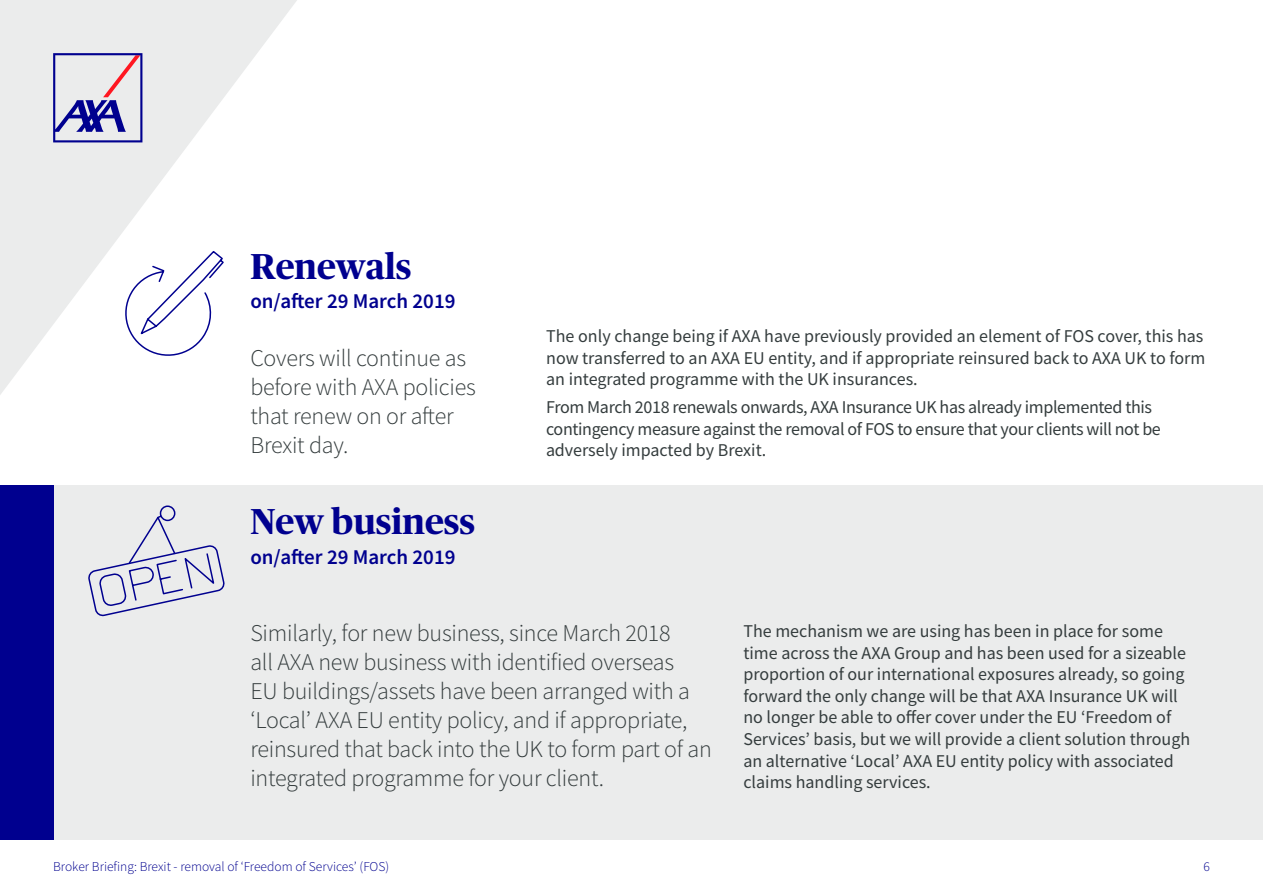
<style>
.page{position:relative;width:1263px;height:893px;background:#fff}
.page>*{position:absolute;margin:0;border:0;box-sizing:border-box;transform-origin:0 0}
._1_-_A4_-_TITLE_-_Pa{font:700 36px "Publico Headline";color:#00008f}
._2_-_A4_-_INTRO{font:300 24px/28.8px "Source Sans Pro";letter-spacing:-.01em;color:#343c3d}
._3_-_A4_-_SUB-HEADER{font:600 21px "Source Sans Pro";color:#00008f}
._4_-_A4_-_COPY_-_11p{font:18px/21.6px "Source Sans Pro";color:#343c3d}
._4_-_A4_-_COPY_-_11p-2{font:18px/21.6px "Source Sans Pro";letter-spacing:-.02em;color:#343c3d}
.t1{font:300 13.5px "Source Sans Pro";color:#00008f}
</style>
<div class="page">
<svg style="left:0;top:0;width:297px;height:395px;fill:#ebecec"></svg>
<div style="left:53px;top:486px;width:1210px;height:354px;background:#ebecec"></div>
<div style="left:0;top:486px;width:53px;height:354px;background:#00008f"></div>
<svg style="left:53px;top:53px;width:89px;height:89px;background:#b8b3d2"></svg>
<svg style="left:118px;top:249px;width:107px;height:114px"></svg>
<svg style="left:88px;top:505px;width:137px;height:112px"></svg>
<p class="_1_-_A4_-_TITLE_-_Pa" style="left:250px;top:240px;width:163px">Renewals</p>
<p class="_3_-_A4_-_SUB-HEADER" style="left:250px;top:287px;width:207px">on/after 29 March 2019</p>
<p class="_2_-_A4_-_INTRO" style="left:250px;top:344px;width:227px">Covers will continue as before with AXA policies that renew on or after<br>Brexit day.</p>
<p class="_1_-_A4_-_TITLE_-_Pa" style="left:250px;top:496px;width:226px">New business</p>
<p class="_3_-_A4_-_SUB-HEADER" style="left:250px;top:543px;width:207px">on/after 29 March 2019</p>
<p class="_4_-_A4_-_COPY_-_11p" style="left:546px;top:325px;width:661px;text-align:justify">The only change being if AXA have previously provided an element of FOS cover, this has now transferred to an AXA EU entity, and if appropriate reinsured back to AXA UK to form an integrated programme with the UK insurances.</p>
<p class="_4_-_A4_-_COPY_-_11p-2" style="left:546px;top:396px;width:616px">From March 2018 renewals onwards, AXA Insurance UK has already implemented this contingency measure against the removal of FOS to ensure that your clients will not be adversely impacted by Brexit.</p>
<p class="_2_-_A4_-_INTRO" style="left:250px;top:619px;width:463px">Similarly, for new business, since March 2018<br>all AXA new business with identified overseas<br>EU buildings/assets have been arranged with a ‘Local’ AXA EU entity policy, and if appropriate, reinsured that back into the UK to form part of an integrated programme for your client.</p>
<p class="_4_-_A4_-_COPY_-_11p" style="left:743px;top:620px;width:448px">The mechanism we are using has been in place for some time across the AXA Group and has been used for a sizeable proportion of our international exposures already, so going forward the only change will be that AXA Insurance UK will no longer be able to offer cover under the EU ‘Freedom of Services’ basis, but we will provide a client solution through an alternative ‘Local’ AXA EU entity policy with associated claims handling services.</p>
<p class="t1" style="left:53px;top:859px;width:338px">Broker Briefing: Brexit - removal of ‘Freedom of Services’ (FOS)</p>
<p class="t1" style="left:1203px;top:859px;width:8px">6</p>
</div>
